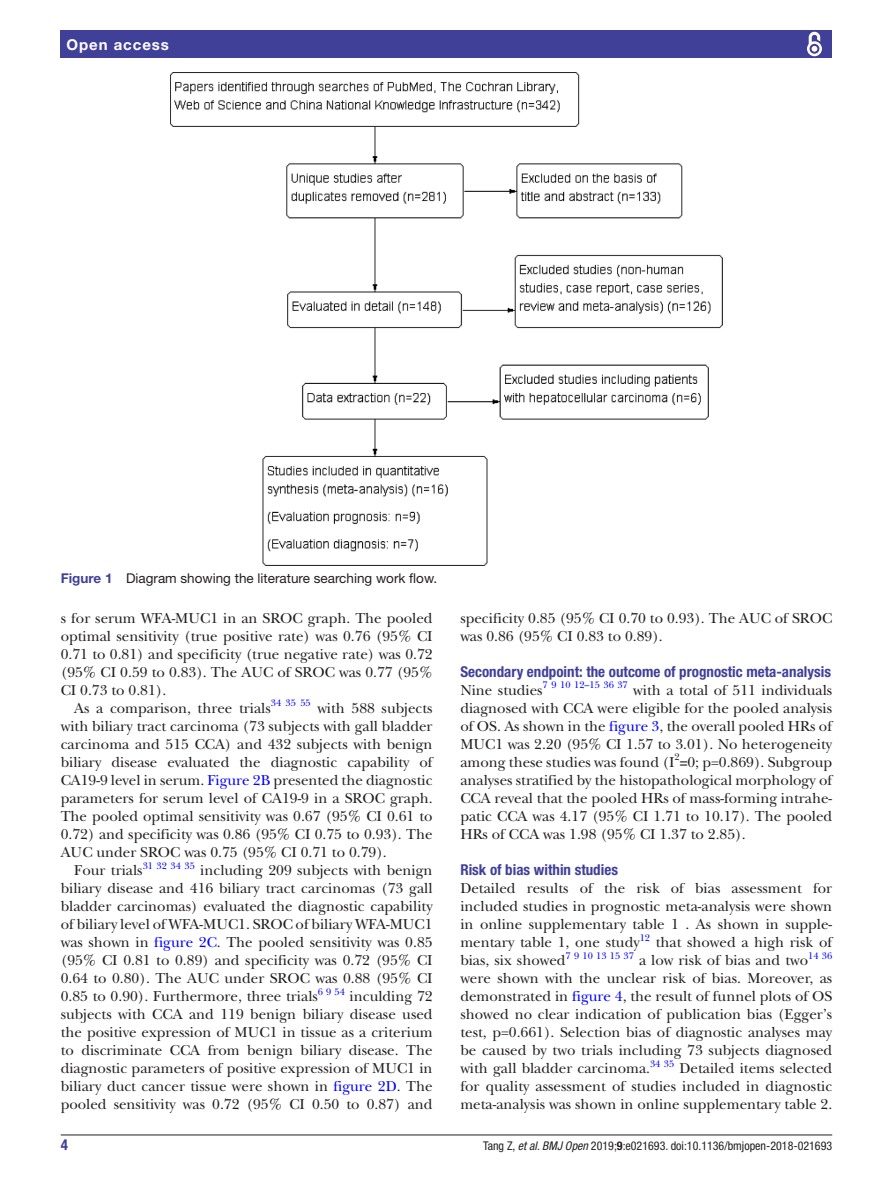
<style>
.page{position:relative;width:893px;height:1191px;background:#fff}
.page>*{position:absolute;margin:0;border:0;box-sizing:border-box;transform-origin:0 0}
.t1{font:15px/18px "New Baskerville";color:#231f20;text-align:justify}
.t2{font:700 condensed 15px "Helvetica Neue LT Std";color:#414099}
.t3{font:700 15px "Helvetica Neue LT Std";letter-spacing:.065em;color:#fff}
.t4{font:13.5px "Helvetica Neue LT Std";color:#231f20}
.t5{font:condensed 12px "Helvetica Neue LT Std";color:#231f20}
.t6{font:9.9px "New Baskerville";color:#00f}
.t7{font:9.9px "New Baskerville";color:#231f20}
.s1{font-weight:700;color:#414099}
.s2{color:#00f}
.s3{font-weight:700}
.s4{font-style:italic}
</style>
<div class="page">
<hr style="left:61px;top:1134px;width:771px;height:1px;background:#231f20">
<div style="left:61px;top:31px;width:771px;height:27px;background:#414099"></div>
<svg style="left:807px;top:31px;width:15px;height:26px"></svg>
<img style="left:170px;top:73px;width:553px;height:492px">
<p class="t3" style="left:66px;top:35px;width:104px">Open access</p>
<p class="t4" style="left:61px;top:570px;width:378px"><span class="s1">Figure 1</span> Diagram showing the literature searching work flow.</p>
<p class="t1" style="left:61px;top:609px;width:373px">s for serum WFA-MUC1 in an SROC graph. The pooled</p>
<p class="t1" style="left:61px;top:627px;width:373px">optimal sensitivity (true positive rate) was 0.76 (95% CI</p>
<p class="t1" style="left:61px;top:645px;width:373px">0.71 to 0.81) and specificity (true negative rate) was 0.72</p>
<p class="t1" style="left:61px;top:663px;width:373px">(95% CI 0.59 to 0.83). The AUC of SROC was 0.77 (95%</p>
<p class="t1" style="left:61px;top:681px;width:107px">CI 0.73 to 0.81).</p>
<p class="t1" style="left:74px;top:699px;width:198px">As a comparison, three trials</p>
<p class="t6" style="left:271px;top:697px;width:41px">34 35 55</p>
<p class="t1" style="left:317px;top:699px;width:117px">with 588 subjects</p>
<p class="t1" style="left:61px;top:717px;width:373px">with biliary tract carcinoma (73 subjects with gall bladder</p>
<p class="t1" style="left:61px;top:735px;width:373px">carcinoma and 515 CCA) and 432 subjects with benign</p>
<p class="t1" style="left:61px;top:753px;width:373px">biliary disease evaluated the diagnostic capability of</p>
<p class="t1" style="left:61px;top:771px;width:373px">CA19-9 level in serum. <span class="s2">Figure 2B</span> presented the diagnostic</p>
<p class="t1" style="left:61px;top:789px;width:373px">parameters for serum level of CA19-9 in a SROC graph.</p>
<p class="t1" style="left:61px;top:807px;width:373px">The pooled optimal sensitivity was 0.67 (95% CI 0.61 to</p>
<p class="t1" style="left:61px;top:825px;width:373px">0.72) and specificity was 0.86 (95% CI 0.75 to 0.93). The</p>
<p class="t1" style="left:61px;top:843px;width:328px">AUC under SROC was 0.75 (95% CI 0.71 to 0.79).</p>
<p class="t1" style="left:74px;top:861px;width:70px">Four trials</p>
<p class="t6" style="left:143px;top:859px;width:54px">31 32 34 35</p>
<p class="t1" style="left:61px;top:861px;width:373px;text-indent:140px">including 209 subjects with benign biliary disease and 416 biliary tract carcinomas (73 gall bladder carcinomas) evaluated the diagnostic capability of biliary level of WFA-MUC1. SROC of biliary WFA-MUC1 was shown in <span class="s2">figure 2C</span>. The pooled sensitivity was 0.85 (95% CI 0.81 to 0.89) and specificity was 0.72 (95% CI 0.64 to 0.80). The AUC under SROC was 0.88 (95% CI 0.85 to 0.90). Furthermore, three trials</p>
<p class="t6" style="left:318px;top:985px;width:28px">6 9 54</p>
<p class="t1" style="left:61px;top:987px;width:373px;text-indent:289px">inculding 72 subjects with CCA and 119 benign biliary disease used the positive expression of MUC1 in tissue as a criterium to discriminate CCA from benign biliary disease. The diagnostic parameters of positive expression of MUC1 in biliary duct cancer tissue were shown in <span class="s2">figure 2D</span>. The pooled sensitivity was 0.72 (95% CI 0.50 to 0.87) and</p>
<p class="t1" style="left:460px;top:609px;width:373px">specificity 0.85 (95% CI 0.70 to 0.93). The AUC of SROC was 0.86 (95% CI 0.83 to 0.89).</p>
<p class="t2" style="left:460px;top:663px;width:372px">Secondary endpoint: the outcome of prognostic meta-analysis</p>
<p class="t1" style="left:460px;top:681px;width:84px">Nine studies</p>
<p class="t6" style="left:543px;top:679px;width:87px">7 9 10 12–15 36 37</p>
<p class="t1" style="left:460px;top:681px;width:373px;text-indent:173px">with a total of 511 individuals diagnosed with CCA were eligible for the pooled analysis of OS. As shown in the <span class="s2">figure 3</span>, the overall pooled HRs of MUC1 was 2.20 (95% CI 1.57 to 3.01). No heterogeneity among these studies was found (I <span class="s3">=</span>0; p=0.869). Subgroup</p>
<p class="t7" style="left:674px;top:751px;width:7px">2</p>
<p class="t1" style="left:460px;top:771px;width:373px">analyses stratified by the histopathological morphology of CCA reveal that the pooled HRs of mass-forming intrahe&shy;patic CCA was 4.17 (95% CI 1.71 to 10.17). The pooled HRs of CCA was 1.98 (95% CI 1.37 to 2.85).</p>
<p class="t2" style="left:460px;top:861px;width:159px">Risk of bias within studies</p>
<p class="t1" style="left:460px;top:879px;width:373px">Detailed results of the risk of bias assessment for included studies in prognostic meta-analysis were shown in online supplementary table 1 . As shown in supple&shy;mentary table 1, one study<sup>12</sup> that showed a high risk of bias, six showed</p>
<p class="t6" style="left:566px;top:949px;width:70px">7 9 10 13 15 37</p>
<p class="t1" style="left:639px;top:951px;width:171px">a low risk of bias and two</p>
<p class="t6" style="left:808px;top:949px;width:26px">14 36</p>
<p class="t1" style="left:460px;top:969px;width:373px">were shown with the unclear risk of bias. Moreover, as demonstrated in <span class="s2">figure 4</span>, the result of funnel plots of OS showed no clear indication of publication bias (Egger’s test, p=0.661). Selection bias of diagnostic analyses may be caused by two trials including 73 subjects diagnosed with gall bladder carcinoma.<sup>34</sup> <sup>35</sup> Detailed items selected for quality assessment of studies included in diagnostic meta-analysis was shown in online supplementary table 2.</p>
<p class="t2" style="left:61px;top:1135px;width:9px">4</p>
<p class="t5" style="left:483px;top:1138px;width:351px">Tang Z, <span class="s4">et al</span>. <span class="s4">BMJ Open</span> 2019;<span class="s3">9</span>:e021693. doi:10.1136/bmjopen-2018-021693</p>
</div>
